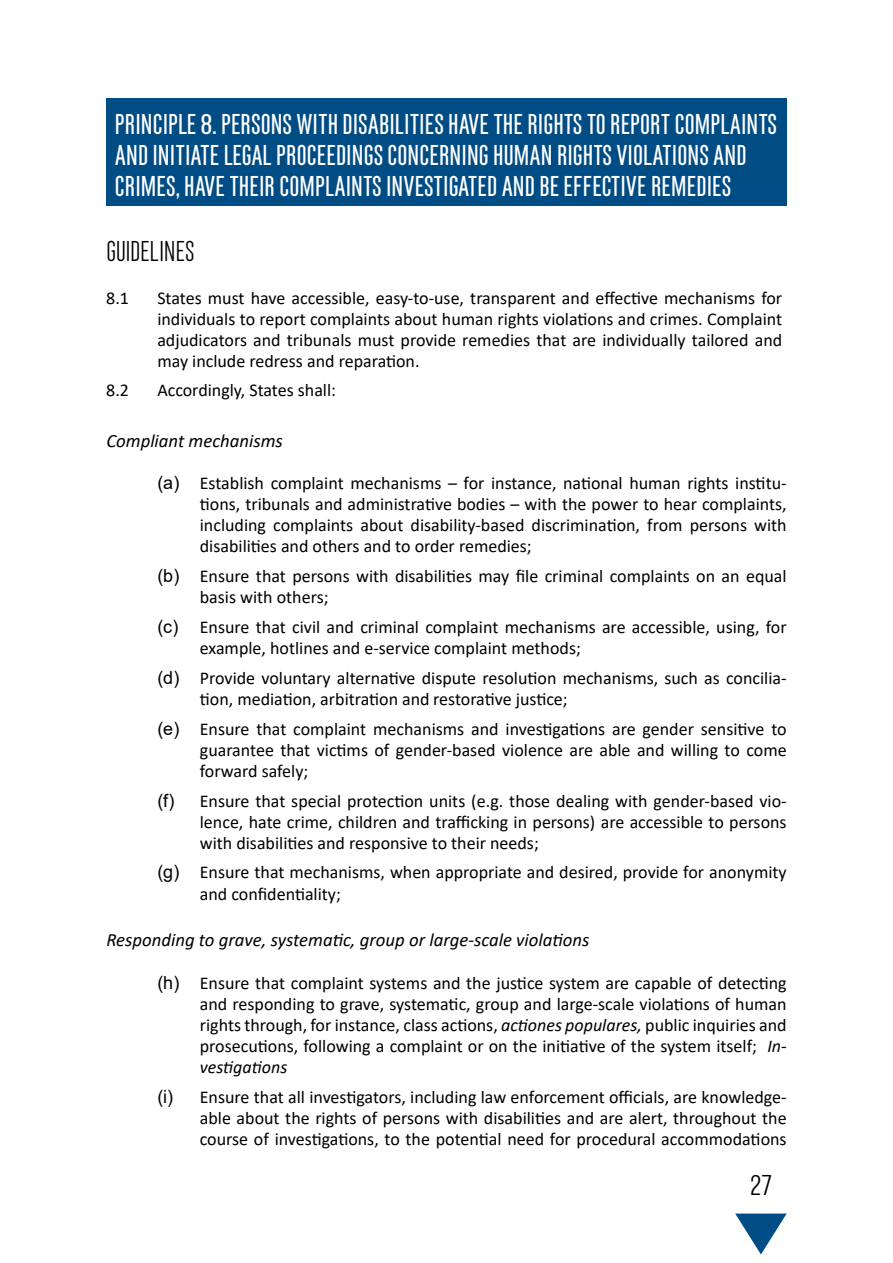
<style>
.page{position:relative;width:893px;height:1263px;background:#fff}
.page>*{position:absolute;margin:0;border:0;box-sizing:border-box;transform-origin:0 0}
.HEADER{font:500 28.5px/30.8px "GL Gordeziani";color:#fff}
.GIDELINES{font:28.5px "GL Gordeziani";color:#000}
.under_HEAD{font:italic 18.75px "Calibri";color:#000}
.NUM_UNOMRO{font:18px/21px "Calibri";color:#000;text-align:justify}
.s1{font-family:"Arial"}
.s2{font-style:italic}
</style>
<div class="page">
<svg style="left:735px;top:1213px;width:52px;height:41px"></svg>
<div style="left:106px;top:98px;width:681px;height:107px;background:#004c84"></div>
<p class="HEADER" style="left:115px;top:111px;width:664px">PRINCIPLE 8. PERSONS WITH DISABILITIES HAVE THE RIGHTS TO REPORT COMPLAINTS<br>AND INITIATE LEGAL PROCEEDINGS CONCERNING HUMAN RIGHTS VIOLATIONS AND<br>CRIMES, HAVE THEIR COMPLAINTS INVESTIGATED AND BE EFFECTIVE REMEDIES</p>
<p class="GIDELINES" style="left:106px;top:238px;width:90px">GUIDELINES</p>
<p class="NUM_UNOMRO" style="left:106px;top:287px;width:24px">8.1</p>
<p class="NUM_UNOMRO" style="left:157px;top:287px;width:626px">States must have accessible, easy-to-use, transparent and effective mechanisms for individuals to report complaints about human rights violations and crimes. Complaint adjudicators and tribunals must provide remedies that are individually tailored and may include redress and reparation.</p>
<p class="NUM_UNOMRO" style="left:106px;top:379px;width:24px">8.2</p>
<p class="NUM_UNOMRO" style="left:157px;top:379px;width:180px">Accordingly, States shall:</p>
<p class="under_HEAD" style="left:106px;top:428px;width:178px">Compliant mechanisms</p>
<p class="NUM_UNOMRO" style="left:200px;top:472px;width:588px;text-indent:-43px"><span class="s1">(a)</span> Establish complaint mechanisms – for instance, national human rights institu&shy;tions, tribunals and administrative bodies – with the power to hear complaints, including complaints about disability-based discrimination, from persons with disabilities and others and to order remedies;</p>
<p class="NUM_UNOMRO" style="left:200px;top:565px;width:588px;text-indent:-43px"><span class="s1">(b)</span> Ensure that persons with disabilities may file criminal complaints on an equal basis with others;</p>
<p class="NUM_UNOMRO" style="left:200px;top:616px;width:588px;text-indent:-43px"><span class="s1">(c)</span> Ensure that civil and criminal complaint mechanisms are accessible, using, for example, hotlines and e-service complaint methods;</p>
<p class="NUM_UNOMRO" style="left:200px;top:667px;width:588px;text-indent:-43px"><span class="s1">(d)</span> Provide voluntary alternative dispute resolution mechanisms, such as concilia&shy;tion, mediation, arbitration and restorative justice;</p>
<p class="NUM_UNOMRO" style="left:200px;top:718px;width:588px;text-indent:-43px"><span class="s1">(e)</span> Ensure that complaint mechanisms and investigations are gender sensitive to guarantee that victims of gender-based violence are able and willing to come forward safely;</p>
<p class="NUM_UNOMRO" style="left:200px;top:790px;width:588px;text-indent:-43px"><span class="s1">(f)</span> Ensure that special protection units (e.g. those dealing with gender-based vio&shy;lence, hate crime, children and trafficking in persons) are accessible to persons with disabilities and responsive to their needs;</p>
<p class="NUM_UNOMRO" style="left:200px;top:861px;width:588px;text-indent:-43px"><span class="s1">(g)</span> Ensure that mechanisms, when appropriate and desired, provide for anonymity and confidentiality;</p>
<p class="under_HEAD" style="left:106px;top:927px;width:484px">Responding to grave, systematic, group or large-scale violations</p>
<p class="NUM_UNOMRO" style="left:200px;top:972px;width:588px;text-indent:-43px"><span class="s1">(h)</span> Ensure that complaint systems and the justice system are capable of detecting and responding to grave, systematic, group and large-scale violations of human rights through, for instance, class actions, <span class="s2">actiones populares,</span> public inquiries and prosecutions, following a complaint or on the initiative of the system itself; <span class="s2">In&shy;vestigations</span></p>
<p class="NUM_UNOMRO" style="left:200px;top:1085px;width:588px;text-indent:-43px"><span class="s1">(i)</span> Ensure that all investigators, including law enforcement officials, are knowledge&shy;able about the rights of persons with disabilities and are alert, throughout the course of investigations, to the potential need for procedural accommodations</p>
<h1 class="GIDELINES" style="left:750px;top:1171px;width:23px">27</h1>
</div>
